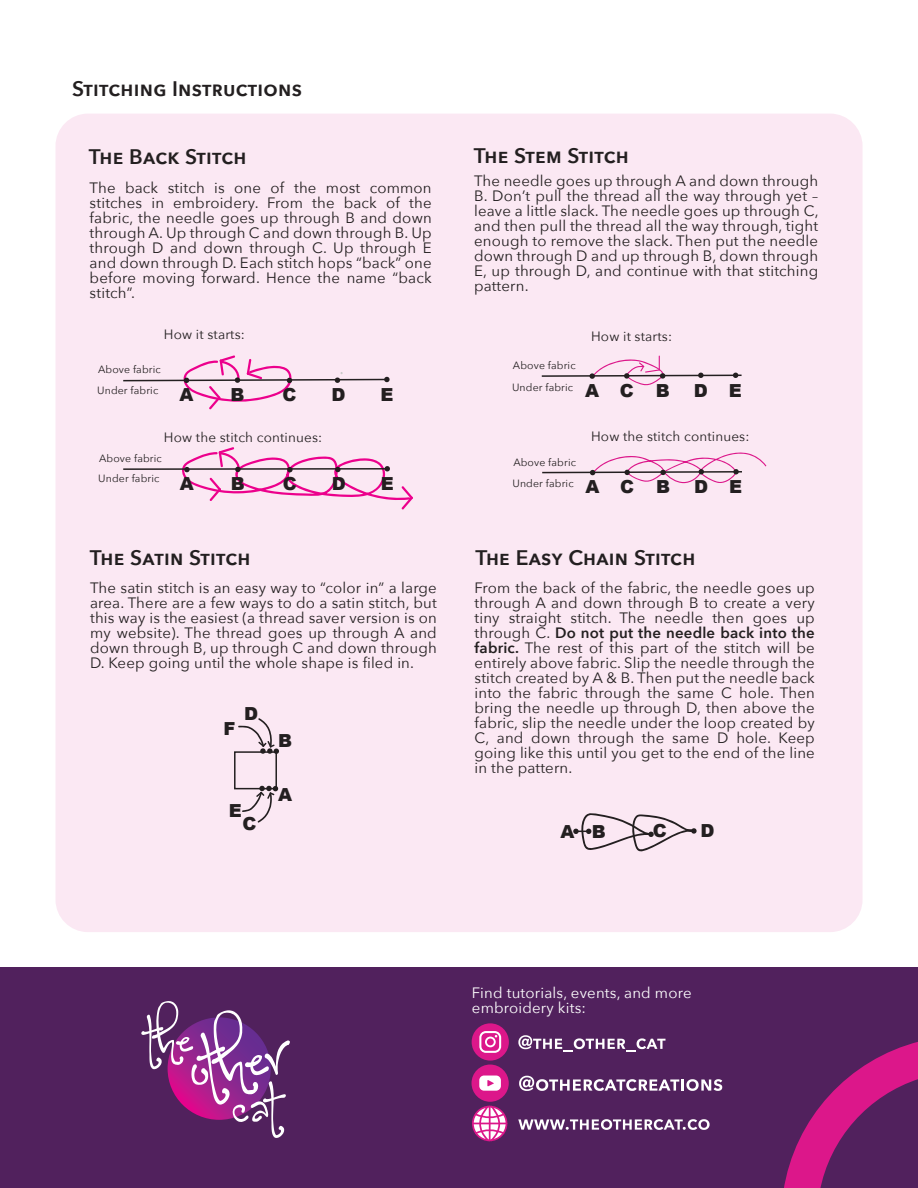
<style>
.page{position:relative;width:918px;height:1188px;background:#fff}
.page>*{position:absolute;margin:0;border:0;box-sizing:border-box;transform-origin:0 0}
.t1{font:600 21px "Avenir Next";letter-spacing:.01em;color:#231f20}
.t2{font:900 18px "Arial";letter-spacing:1.18em;color:#231f20}
.t3{font:15px/15px "Avenir Next";letter-spacing:.01em;color:#231f20;text-align:justify}
.t4{font:15px/15px "Avenir Next";letter-spacing:.01em;color:#fff}
.t5{font:13.5px "Avenir Next";letter-spacing:.01em;color:#231f20}
.t6{font:10.5px/21.1px "Avenir Next";letter-spacing:.01em;color:#231f20}
.s1{font-weight:600}
</style>
<div class="page">
<div style="left:0;top:967px;width:918px;height:221px;background:#51215d"></div>
<svg style="left:784px;top:1042px;width:134px;height:146px"></svg>
<div style="left:55px;top:114px;width:808px;height:818px;background:#fbe8f3;border-radius:32px"></div>
<svg style="left:472px;top:1106px;width:35px;height:35px"></svg>
<svg style="left:518px;top:1119px;width:192px;height:11px"></svg>
<div style="left:472px;top:1023px;width:37px;height:38px;background:#dc178a;border-radius:50%"></div>
<svg style="left:479px;top:1031px;width:22px;height:22px"></svg>
<svg style="left:518px;top:1035px;width:148px;height:17px"></svg>
<div style="left:472px;top:1065px;width:37px;height:37px;background:#dc178a;border-radius:50%"></div>
<svg style="left:479px;top:1076px;width:22px;height:15px"></svg>
<svg style="left:141px;top:1001px;width:149px;height:137px"></svg>
<svg style="left:519px;top:1076px;width:203px;height:15px"></svg>
<svg style="left:123px;top:355px;width:267px;height:54px"></svg>
<hr style="left:123px;top:468px;width:264px;height:2px;background:#231f20">
<svg style="left:181px;top:447px;width:232px;height:63px"></svg>
<svg style="left:541px;top:355px;width:201px;height:31px"></svg>
<svg style="left:542px;top:452px;width:225px;height:32px"></svg>
<div style="left:234px;top:751px;width:43px;height:38px;border:2px solid #231f20"></div>
<svg style="left:238px;top:718px;width:41px;height:36px"></svg>
<svg style="left:242px;top:785px;width:37px;height:38px"></svg>
<svg style="left:573px;top:813px;width:124px;height:39px"></svg>
<h1 class="t1" style="left:72px;top:70px;width:231px">STITCHING INSTRUCTIONS</h1>
<h1 class="t1" style="left:89px;top:139px;width:159px">THE BACK STITCH</h1>
<p class="t3" style="left:90px;top:180px;width:344px">The back stitch is one of the most common stitches in embroidery. From the back of the fabric, the needle goes up through B and down through A. Up through C and down through B. Up through D and down through C. Up through E and down through D. Each stitch hops “back” one before moving forward. Hence the name “back stitch”.</p>
<p class="t5" style="left:164px;top:323px;width:83px">How it starts:</p>
<p class="t6" style="left:97px;top:359px;width:65px">Above fabric<br>Under fabric</p>
<p class="t2" style="left:180px;top:381px;width:16px">A</p>
<p class="t2" style="left:230px;top:381px;width:16px">B</p>
<p class="t2" style="left:283px;top:381px;width:16px">C</p>
<p class="t2" style="left:332px;top:381px;width:16px">D</p>
<p class="t2" style="left:380px;top:381px;width:14px">E</p>
<p class="t5" style="left:164px;top:425px;width:160px">How the stitch continues:</p>
<p class="t6" style="left:98px;top:449px;width:65px;line-height:19.6px">Above fabric<br>Under fabric</p>
<p class="t2" style="left:180px;top:471px;width:16px">A</p>
<p class="t2" style="left:231px;top:471px;width:16px">B</p>
<p class="t2" style="left:283px;top:471px;width:16px">C</p>
<p class="t2" style="left:332px;top:471px;width:16px">D</p>
<p class="t2" style="left:381px;top:471px;width:14px">E</p>
<h1 class="t1" style="left:90px;top:540px;width:162px">THE SATIN STITCH</h1>
<p class="t3" style="left:90px;top:580px;width:348px">The satin stitch is an easy way to “color in” a large area. There are a few ways to do a satin stitch, but this way is the easiest (a thread saver version is on my website). The thread goes up through A and down through B, up through C and down through D. Keep going until the whole shape is filed in.</p>
<p class="t2" style="left:224px;top:716px;width:14px">F</p>
<p class="t2" style="left:244px;top:701px;width:16px">D</p>
<p class="t2" style="left:229px;top:797px;width:14px">E</p>
<p class="t2" style="left:242px;top:810px;width:16px">C</p>
<p class="t2" style="left:278px;top:728px;width:16px">B</p>
<p class="t2" style="left:278px;top:782px;width:16px">A</p>
<h1 class="t1" style="left:474px;top:137px;width:157px">THE STEM STITCH</h1>
<p class="t3" style="left:474px;top:173px;width:346px">The needle goes up through A and down through B. Don’t pull the thread all the way through yet – leave a little slack. The needle goes up through C, and then pull the thread all the way through, tight enough to remove the slack. Then put the needle down through D and up through B, down through E, up through D, and continue with that stitching pattern.</p>
<p class="t6" style="left:512px;top:355px;width:65px">Above fabric<br>Under fabric</p>
<p class="t5" style="left:591px;top:324px;width:83px">How it starts:</p>
<p class="t2" style="left:585px;top:377px;width:86px">ACB</p>
<p class="t2" style="left:694px;top:377px;width:49px">D E</p>
<p class="t6" style="left:513px;top:451px;width:65px">Above fabric<br>Under fabric</p>
<p class="t5" style="left:591px;top:425px;width:160px">How the stitch continues:</p>
<p class="t2" style="left:586px;top:474px;width:86px">ACB</p>
<p class="t2" style="left:694px;top:474px;width:49px">D E</p>
<h1 class="t1" style="left:475px;top:539px;width:221px">THE EASY CHAIN STITCH</h1>
<p class="t3" style="left:475px;top:579px;width:342px">From the back of the fabric, the needle goes up through A and down through B to create a very tiny straight stitch. The needle then goes up through C. <span class="s1">Do not put the needle back into the fabric.</span> The rest of this part of the stitch will be entirely above fabric. Slip the needle through the stitch created by A &amp; B. Then put the needle back into the fabric through the same C hole. Then bring the needle up through D, then above the fabric, slip the needle under the loop created by C, and down through the same D hole. Keep going like this until you get to the end of the line in the pattern.</p>
<p class="t2" style="left:560px;top:818px;width:47px">A B</p>
<p class="t2" style="left:653px;top:818px;width:16px">C</p>
<p class="t2" style="left:701px;top:817px;width:16px">D</p>
<p class="t4" style="left:472px;top:984px;width:221px">Find tutorials, events, and more embroidery kits:</p>
</div>
